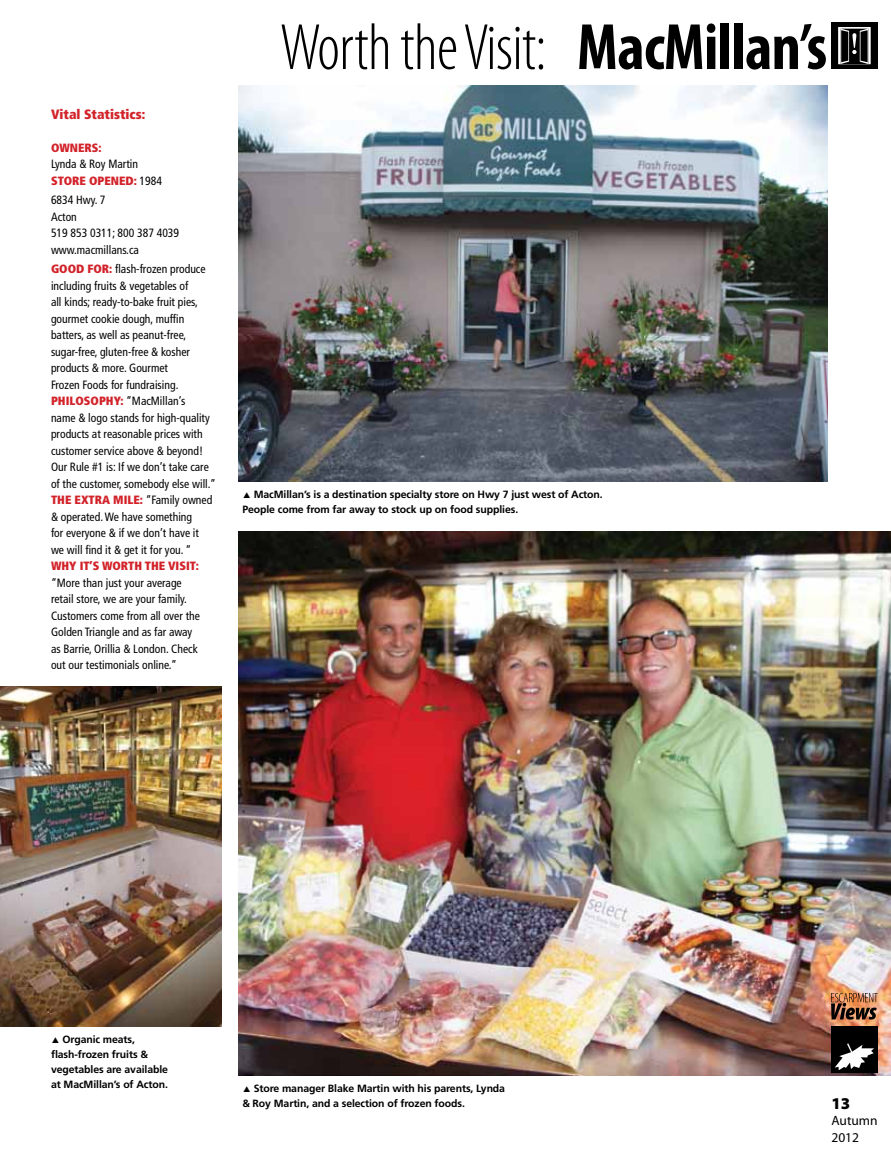
<style>
.page{position:relative;width:891px;height:1175px;background:#fff}
.page>*{position:absolute;margin:0;border:0;box-sizing:border-box;transform-origin:0 0}
.t1{font:300 condensed 66px "Myriad Pro";letter-spacing:-.01em;color:#000}
.t2{font:900 16.5px "Myriad Pro";color:#000}
.t3{font:900 condensed 13.5px "Frutiger";color:#d2232a}
.t4{font:13.5px/16.5px "Myriad Pro";color:#000}
.t5{font:condensed 12px/16.5px "Frutiger";color:#000}
.t6{font:900 condensed 12px "Frutiger";color:#d2232a}
.t7{font:700 10.5px/15px "Frutiger";letter-spacing:-.01em;color:#000}
.s1{font-weight:900;color:#d2232a}
.s2{font-weight:700}
</style>
<div class="page">
<img style="left:238px;top:531px;width:653px;height:545px">
<img style="left:238px;top:86px;width:589px;height:395px">
<img style="left:0;top:686px;width:221px;height:340px">
<div style="left:831px;top:1026px;width:47px;height:47px;background:#000"></div>
<svg style="left:835px;top:1043px;width:39px;height:27px"></svg>
<svg style="left:831px;top:993px;width:47px;height:26px"></svg>
<div style="left:831px;top:22px;width:47px;height:47px;background:#000"></div>
<svg style="left:838px;top:27px;width:33px;height:37px"></svg>
<p class="t3" style="left:51px;top:106px;width:96px">VITAL STATISTICS:</p>
<p class="t6" style="left:51px;top:140px;width:52px">OWNERS:</p>
<p class="t5" style="left:51px;top:156px;width:112px">Lynda &amp; Roy Martin<br><span class="s1">STORE OPENED:</span> 1984</p>
<p class="t5" style="left:51px;top:192px;width:130px">6834 Hwy. 7<br>Acton<br>519 853 0311; 800 387 4039 www.macmillans.ca</p>
<p class="t5" style="left:51px;top:261px;width:156px"><span class="s1">GOOD FOR:</span> flash-frozen produce including fruits &amp; vegetables of<br>all kinds; ready-to-bake fruit pies, gourmet cookie dough, muffin batters, as well as peanut-free, sugar-free, gluten-free &amp; kosher products &amp; more. Gourmet<br>Frozen Foods for fundraising.</p>
<p class="t6" style="left:51px;top:393px;width:33px">PHILOSO</p>
<p class="t5" style="left:51px;top:393px;width:167px;text-indent:48px"><span class="s1">PHY:</span> “MacMillan’s<br>name &amp; logo stands for high-quality products at reasonable prices with customer service above &amp; beyond!<br>Our Rule #1 is: If we don’t take care of the customer, somebody else will.”<br><span class="s1">THE EXTRA MILE:</span> “Family owned &amp; operated. We have something<br>for everyone &amp; if we don’t have it<br>we will find it &amp; get it for you. “</p>
<p class="t6" style="left:51px;top:558px;width:149px">WHY IT’S WORTH THE VISIT:</p>
<p class="t5" style="left:51px;top:574px;width:150px">“More than just your average retail store, we are your family.<br>Customers come from all over the<br>Golden Triangle and as far away as Barrie, Orillia &amp; London. Check out our testimonials online.”</p>
<h1 class="t1" style="left:280px;top:8px;width:549px">Worth the Visit: <span class="s2">MacMillan’s</span></h1>
<p class="t7" style="left:242px;top:487px;width:362px">▲ MacMillan’s is a destination specialty store on Hwy 7 just west of Acton.<br>People come from far away to stock up on food supplies.</p>
<p class="t7" style="left:51px;top:1031px;width:119px">▲ Organic meats, flash-frozen fruits &amp; vegetables are available at MacMillan’s of Acton.</p>
<p class="t7" style="left:242px;top:1081px;width:264px">▲ Store manager Blake Martin with his parents, Lynda &amp; Roy Martin, and a selection of frozen foods.</p>
<h2 class="t2" style="left:831px;top:1092px;width:20px">13</h2>
<p class="t4" style="left:831px;top:1112px;width:48px">Autumn<br>2012</p>
</div>
